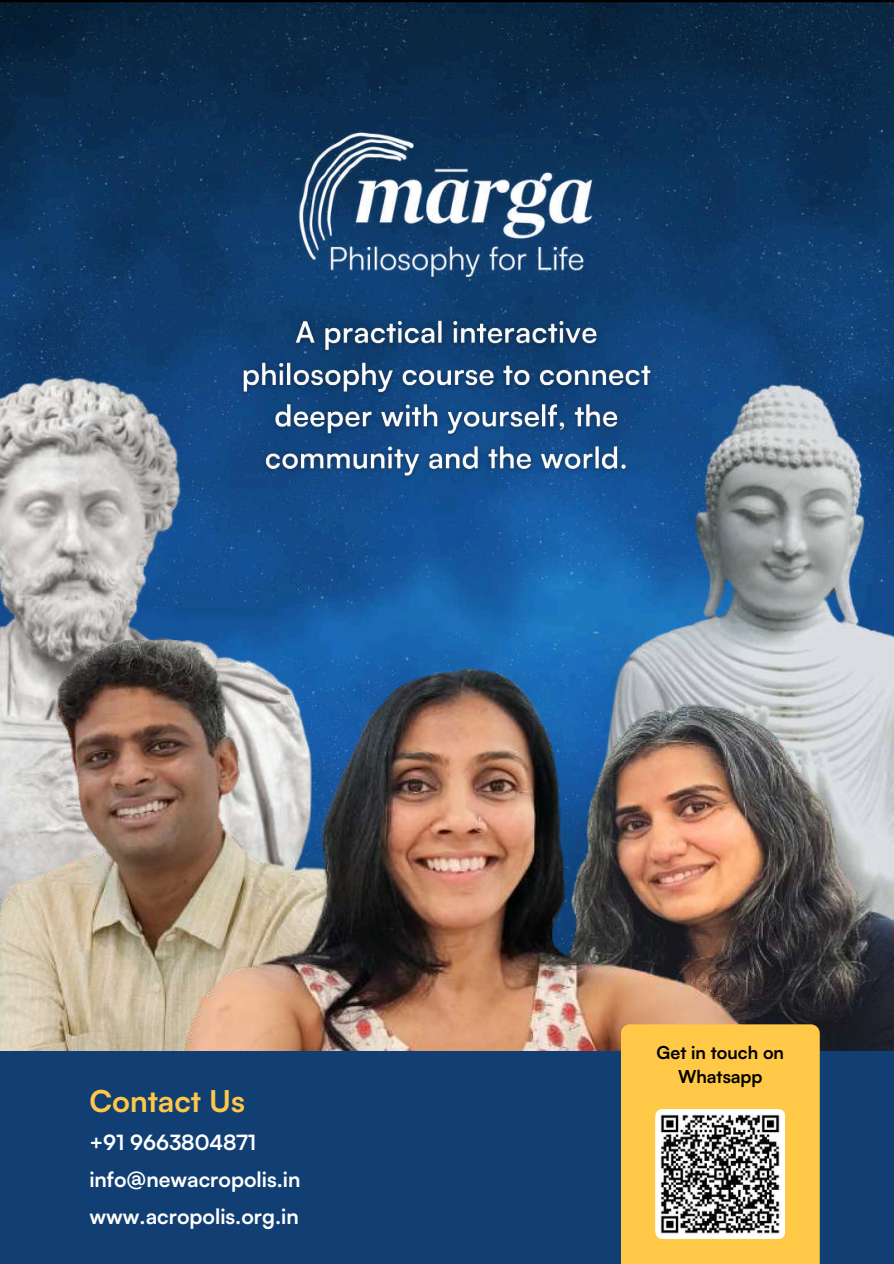
<style>
.page{position:relative;width:894px;height:1264px;background:#fff}
.page>*{position:absolute;margin:0;border:0;box-sizing:border-box;transform-origin:0 0}
.t1{font:700 30px "Satoshi";color:#ffc847}
.t2{font:700 21px/37.2px "Satoshi";color:#fff}
.t3{font:700 17.7px/24.2px "Satoshi";color:#000;text-align:center}
</style>
<div class="page">
<svg style="left:0;top:0;width:893px;height:633px;background:#0d3660"></svg>
<img style="left:0;top:355px;width:332px;height:250px">
<img style="left:586px;top:336px;width:307px;height:345px">
<img style="left:0;top:605px;width:504px;height:446px">
<img style="left:809px;top:681px;width:84px;height:370px">
<img style="left:185px;top:633px;width:624px;height:418px">
<div style="left:0;top:1051px;width:893px;height:212px;background:#113f74"></div>
<div style="left:620px;top:1024px;width:199px;height:239px;background:#ffc847"></div>
<img style="left:293px;top:129px;width:307px;height:147px">
<img style="left:655px;top:1109px;width:129px;height:129px;border-radius:10px">
<img style="left:236px;top:313px;width:422px;height:171px">
<h1 class="t1" style="left:89px;top:1081px;width:157px">Contact Us</h1>
<p class="t2" style="left:89px;top:1123px;width:212px">+91 9663804871 info@newacropolis.in www.acropolis.org.in</p>
<p class="t3" style="left:656px;top:1040px;width:129px">Get in touch on<br>Whatsapp</p>
</div>
